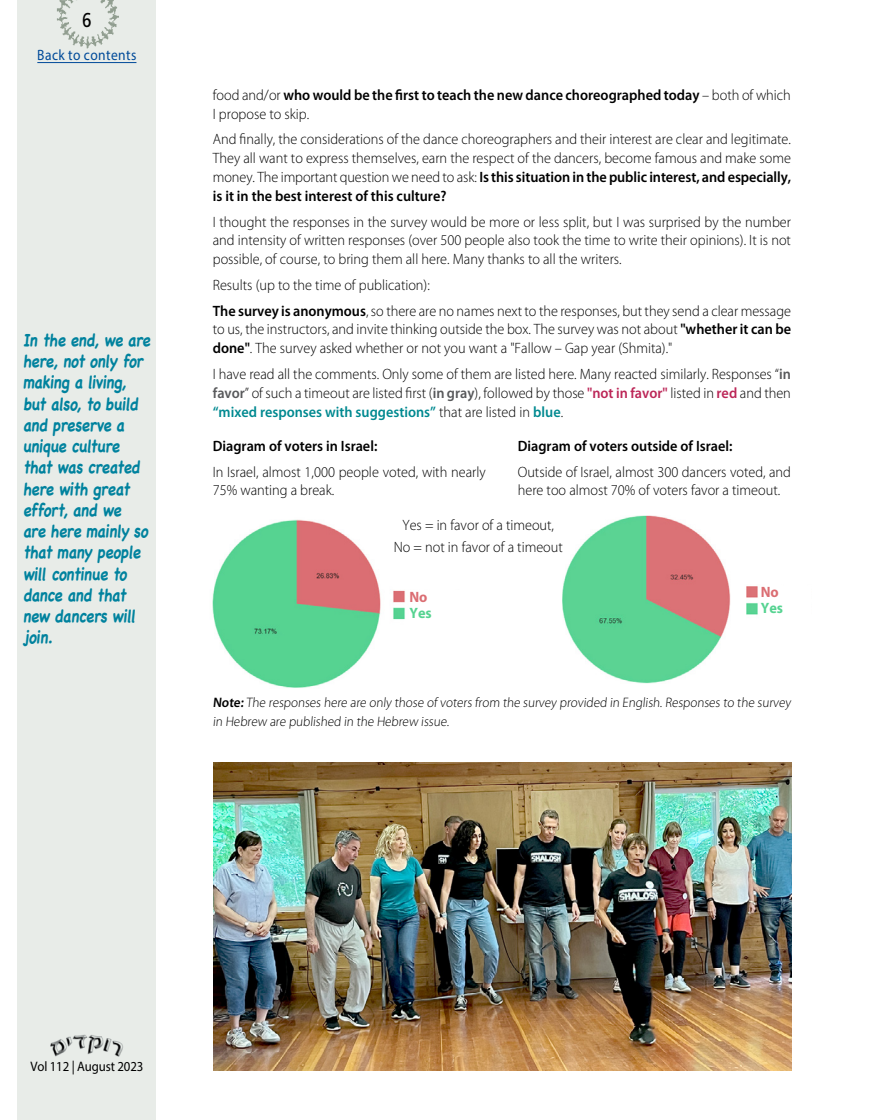
<style>
.page{position:relative;width:869px;height:1120px;background:#fff}
.page>*{position:absolute;margin:0;border:0;box-sizing:border-box;transform-origin:0 0}
.t1{font:20px "Frutiger";color:#000;scale:.85 1}
.t2{font:700 17.5px/21.2px "Chalkboard";color:#00829e;scale:.85 1}
.t3{font:300 15px/18.8px "Myriad Pro";color:#000;scale:.95 1}
.t4{font:600 15px/18.8px "Myriad Pro";color:#000;scale:.95 1}
.t5{font:15px "Myriad Pro";letter-spacing:.03em;color:#004a99;scale:.9 1}
.t6{font:700 15px "Myriad Pro";color:#56d391;scale:.95 1}
.t7{font:700 15px "Myriad Pro";color:#db6e73;scale:.95 1}
.t8{font:300 13.75px/18.8px "Myriad Pro";color:#000;scale:.95 1}
.t9{font:13.75px "Myriad Pro";letter-spacing:-.01em;color:#000;scale:.93 1}
.s1{font-weight:300}
.s2{font-weight:600}
.s3{font-weight:600;color:#58595b}
.s4{font-weight:600;color:#bc2758}
.s5{font-weight:600;color:#008990}
</style>
<div class="page">
<div style="left:18px;top:0;width:138px;height:1120px;background:#e8ece8"></div>
<img style="left:57px;top:0;width:61px;height:49px">
<img style="left:50px;top:1034px;width:73px;height:23px">
<hr style="left:37px;top:62px;width:99px;height:1px;background:#004a99">
<img style="left:212px;top:519px;width:193px;height:169px">
<img style="left:562px;top:516px;width:196px;height:167px">
<img style="left:214px;top:762px;width:577px;height:308px">
<h1 class="t1" style="left:82px;top:9px;width:13px">6</h1>
<p class="t5" style="left:37px;top:46px;width:112px">Back to contents</p>
<p class="t2" style="left:23px;top:329px;width:156px">In the end, we are here, not only for making a living, but also, to build and preserve a unique culture that was created here with great effort, and we are here mainly so that many people will continue to dance and that new dancers will join.</p>
<p class="t4" style="left:213px;top:86px;width:609px"><span class="s1">food and/or</span> who would be the first to teach the new dance choreographed today <span class="s1">– both of which<br>I propose to skip.</span></p>
<p class="t3" style="left:213px;top:130px;width:610px;text-align:justify">And finally, the considerations of the dance choreographers and their interest are clear and legitimate.<br>They all want to express themselves, earn the respect of the dancers, become famous and make some money. The important question we need to ask: <span class="s2">Is this situation in the public interest, and especially, is it in the best interest of this culture?</span></p>
<p class="t3" style="left:213px;top:212px;width:610px;text-align:justify">I thought the responses in the survey would be more or less split, but I was surprised by the number and intensity of written responses (over 500 people also took the time to write their opinions). It is not possible, of course, to bring them all here. Many thanks to all the writers.</p>
<p class="t3" style="left:213px;top:272px;width:610px;line-height:25.9px">Results (up to the time of publication):<br><span class="s2">The survey is anonymous</span>, so there are no names next to the responses, but they send a clear message</p>
<p class="t3" style="left:213px;top:320px;width:610px">to us, the instructors, and invite thinking outside the box. The survey was not about <span class="s2">"whether it can be done"</span>. The survey asked whether or not you want a "Fallow – Gap year (Shmita)."</p>
<p class="t3" style="left:213px;top:365px;width:609px;text-align:justify">I have read all the comments. Only some of them are listed here. Many reacted similarly. Responses “<span class="s3">in favor</span>” of such a timeout are listed first (<span class="s3">in gray</span>), followed by those <span class="s4">"not in favor"</span> listed in <span class="s4">red</span> and then <span class="s5">“mixed responses with suggestions”</span> that are listed in <span class="s5">blue</span>.</p>
<p class="t4" style="left:213px;top:436px;width:175px">Diagram of voters in Israel:</p>
<p class="t3" style="left:213px;top:462px;width:288px">In Israel, almost 1,000 people voted, with nearly<br>75% wanting a break.</p>
<p class="t4" style="left:517px;top:436px;width:227px">Diagram of voters outside of Israel:</p>
<p class="t3" style="left:517px;top:462px;width:289px">Outside of Israel, almost 300 dancers voted, and here too almost 70% of voters favor a timeout.</p>
<p class="t3" style="left:393px;top:515px;width:179px;line-height:21.2px;text-align:center">Yes = in favor of a timeout,<br>No = not in favor of a timeout</p>
<p class="t7" style="left:409px;top:587px;width:21px">No</p>
<p class="t6" style="left:409px;top:603px;width:25px">Yes</p>
<p class="t7" style="left:760px;top:582px;width:21px">No</p>
<p class="t6" style="left:760px;top:598px;width:25px">Yes</p>
<p class="t8" style="left:213px;top:693px;width:611px"><span class="s2">Note:</span> The responses here are only those of voters from the survey provided in English. Responses to the survey in Hebrew are published in the Hebrew issue.</p>
<p class="t9" style="left:30px;top:1058px;width:123px">Vol 112 | August 2023</p>
</div>
